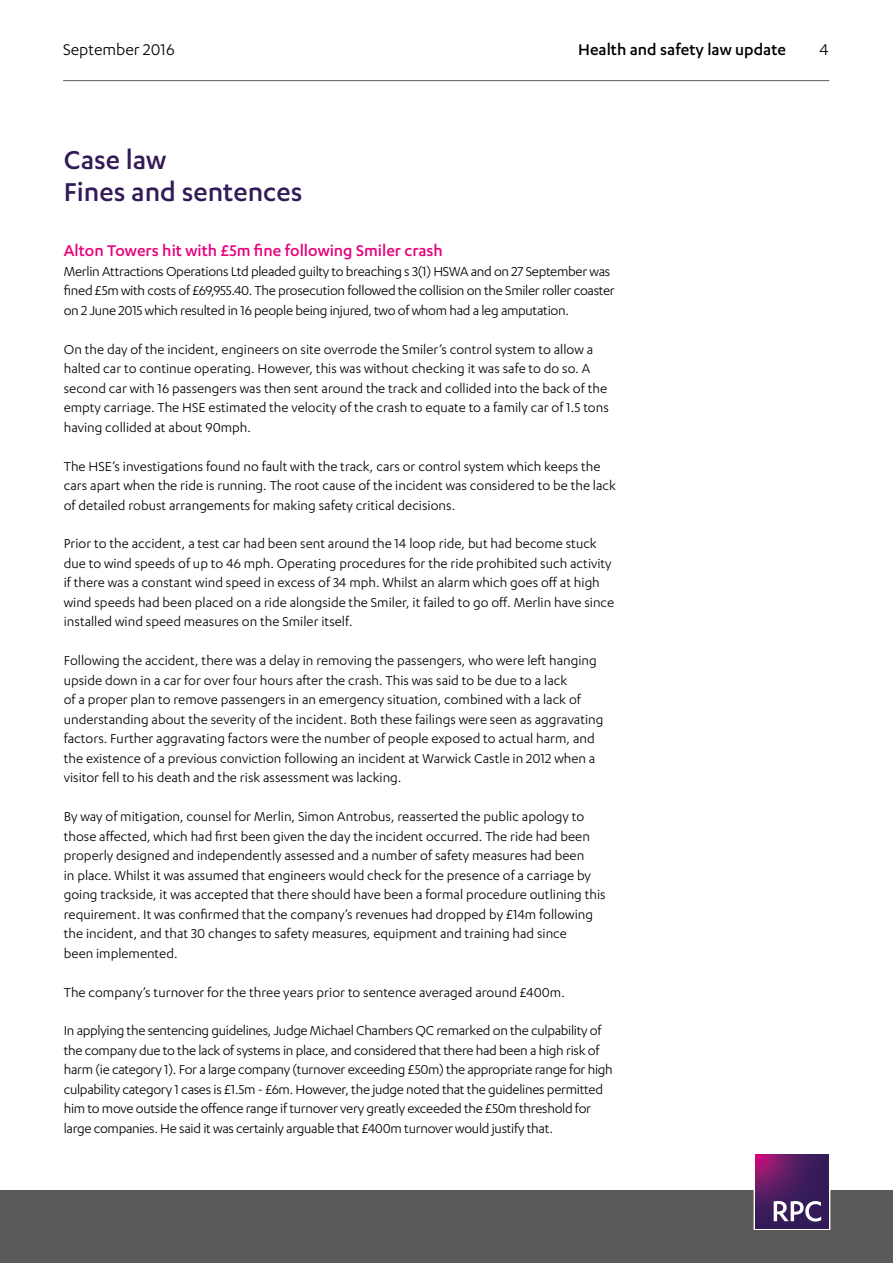
<style>
.page{position:relative;width:893px;height:1263px;background:#fff}
.page>*{position:absolute;margin:0;border:0;box-sizing:border-box;transform-origin:0 0}
.t1{font:500 30px/31.5px "Karbon";color:#331b58}
.t2{font:500 18px "Karbon";color:#e6007d}
.t3{font:500 18px "Karbon";color:#000}
.t4{font:18px "Karbon";color:#000}
.t5{font:15px/19.5px "Karbon";color:#000}
.t6{font:15px/19.5px "Karbon";letter-spacing:-.02em;color:#000}
</style>
<div class="page">
<hr style="left:63px;top:80px;width:766px;height:1px;background:#5a5a59">
<div style="left:0;top:1191px;width:893px;height:72px;background:#5a5a59"></div>
<div style="left:754px;top:1153px;width:76px;height:77px;border:1px solid #fff"></div>
<svg style="left:755px;top:1155px;width:74px;height:73px;background:#4f1c5f"></svg>
<svg style="left:774px;top:1201px;width:47px;height:20px"></svg>
<p class="t4" style="left:63px;top:39px;width:113px">September 2016</p>
<p class="t3" style="left:578px;top:39px;width:209px">Health and safety law update</p>
<p class="t4" style="left:819px;top:39px;width:11px">4</p>
<h1 class="t1" style="left:64px;top:143px;width:240px">Case law<br>Fines and sentences</h1>
<p class="t2" style="left:64px;top:241px;width:381px">Alton Towers hit with £5m fine following Smiler crash</p>
<p class="t6" style="left:64px;top:261px;width:553px">Merlin Attractions Operations Ltd pleaded guilty to breaching s 3(1) HSWA and on 27 September was fined £5m with costs of £69,955.40. The prosecution followed the collision on the Smiler roller coaster on 2 June 2015 which resulted in 16 people being injured, two of whom had a leg amputation.</p>
<p class="t5" style="left:64px;top:339px;width:546px">On the day of the incident, engineers on site overrode the Smiler’s control system to allow a halted car to continue operating. However, this was without checking it was safe to do so. A second car with 16 passengers was then sent around the track and collided into the back of the empty carriage. The HSE estimated the velocity of the crash to equate to a family car of 1.5 tons having collided at about 90mph.</p>
<p class="t5" style="left:64px;top:456px;width:554px">The HSE’s investigations found no fault with the track, cars or control system which keeps the cars apart when the ride is running. The root cause of the incident was considered to be the lack of detailed robust arrangements for making safety critical decisions.</p>
<p class="t5" style="left:64px;top:534px;width:552px">Prior to the accident, a test car had been sent around the 14 loop ride, but had become stuck due to wind speeds of up to 46 mph. Operating procedures for the ride prohibited such activity if there was a constant wind speed in excess of 34 mph. Whilst an alarm which goes off at high wind speeds had been placed on a ride alongside the Smiler, it failed to go off. Merlin have since installed wind speed measures on the Smiler itself.</p>
<p class="t5" style="left:64px;top:651px;width:541px">Following the accident, there was a delay in removing the passengers, who were left hanging upside down in a car for over four hours after the crash. This was said to be due to a lack<br>of a proper plan to remove passengers in an emergency situation, combined with a lack of understanding about the severity of the incident. Both these failings were seen as aggravating factors. Further aggravating factors were the number of people exposed to actual harm, and the existence of a previous conviction following an incident at Warwick Castle in 2012 when a visitor fell to his death and the risk assessment was lacking.</p>
<p class="t5" style="left:64px;top:806px;width:543px">By way of mitigation, counsel for Merlin, Simon Antrobus, reasserted the public apology to those affected, which had first been given the day the incident occurred. The ride had been properly designed and independently assessed and a number of safety measures had been<br>in place. Whilst it was assumed that engineers would check for the presence of a carriage by going trackside, it was accepted that there should have been a formal procedure outlining this requirement. It was confirmed that the company’s revenues had dropped by £14m following the incident, and that 30 changes to safety measures, equipment and training had since<br>been implemented.</p>
<p class="t5" style="left:64px;top:982px;width:503px">The company’s turnover for the three years prior to sentence averaged around £400m.</p>
<p class="t6" style="left:64px;top:1021px;width:550px">In applying the sentencing guidelines, Judge Michael Chambers QC remarked on the culpability of the company due to the lack of systems in place, and considered that there had been a high risk of harm (ie category 1). For a large company (turnover exceeding £50m) the appropriate range for high culpability category 1 cases is £1.5m - £6m. However, the judge noted that the guidelines permitted him to move outside the offence range if turnover very greatly exceeded the £50m threshold for large companies. He said it was certainly arguable that £400m turnover would justify that.</p>
</div>
